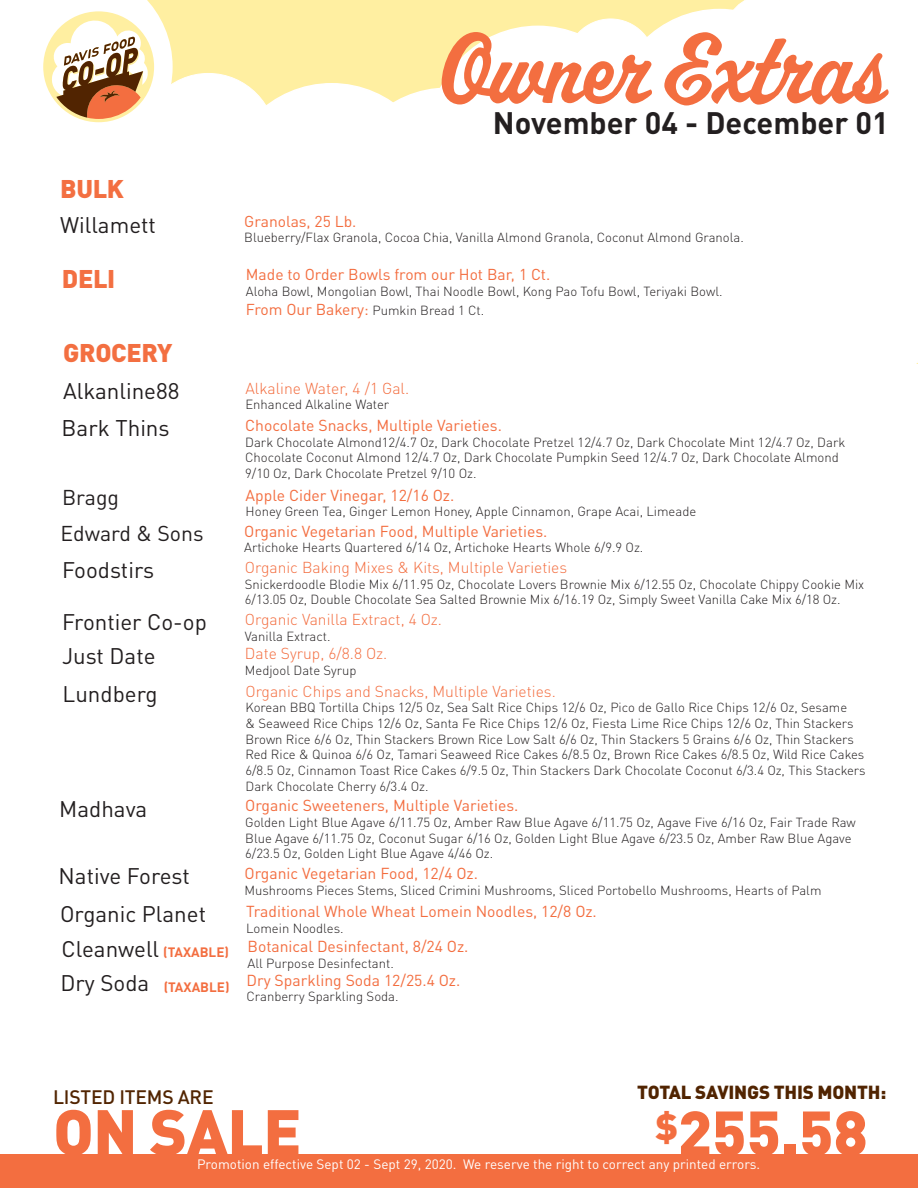
<style>
.page{position:relative;width:918px;height:1188px;background:#fff}
.page>*{position:absolute;margin:0;border:0;box-sizing:border-box;transform-origin:0 0}
.t1{font:99.9px "Mascot MVB";color:#f36e40}
.t2{font:900 63.3px "DINOT";letter-spacing:-.01em;color:#f36e40}
.t3{font:900 61.8px "DINOT";color:#f36e40}
.t4{font:700 30.75px "DINOT";color:#231f20}
.Department{font:900 25.35px "DINOT";letter-spacing:-.015em;color:#f36f41}
.Line_Item{font:22.35px "DINOT";color:#231f20}
.Line_Item-2{font:21.15px "DINOT";color:#231f20}
.t5{font:500 19.2px "DINOT";letter-spacing:-.01em;color:#512401}
.t6{font:900 18.75px "DINOT";letter-spacing:-.01em;color:#512401}
.Varieties{font:15.75px "DINOT";color:#f36d3f}
.Varieties-2{font:300 15.75px "DINOT";color:#f36d3f}
.Varieties-3{font:300 15.6px "DINOT";color:#f36d3f}
.Varieties-4{font:15.6px "DINOT";color:#f36d3f}
.t7{font:13.5px "DINOT";color:#fff}
.Line_Item-3{font:700 13.5px "DINOT";color:#f36e40}
.Varieties-5{font:300 13.05px/15.6px "DINOT";color:#231f20}
.s1{font-weight:400;font-size:15.6px;color:#f36d3f}
</style>
<div class="page">
<div style="left:0;top:0;width:918px;height:364px;background:#ffefa1"></div>
<div style="left:566px;top:19px;width:89px;height:91px;background:#fff;border-radius:50%"></div>
<div style="left:140px;top:73px;width:137px;height:139px;background:#fff;border-radius:50%"></div>
<div style="left:224px;top:84px;width:216px;height:220px;background:#fff;border-radius:50%"></div>
<div style="left:339px;top:88px;width:217px;height:220px;background:#fff;border-radius:50%"></div>
<div style="left:430px;top:26px;width:216px;height:221px;background:#fff;border-radius:50%"></div>
<div style="left:611px;top:10px;width:217px;height:220px;background:#fff;border-radius:50%"></div>
<div style="left:368px;top:239px;width:210px;height:210px;background:#fff;border-radius:50%"></div>
<div style="left:156px;top:197px;width:210px;height:210px;background:#fff;border-radius:50%"></div>
<div style="left:91px;top:172px;width:211px;height:211px;background:#fff;border-radius:50%"></div>
<div style="left:538px;top:133px;width:210px;height:210px;background:#fff;border-radius:50%"></div>
<div style="left:0;top:1154px;width:918px;height:34px;background:#f36e40"></div>
<div style="left:445px;top:262px;width:452px;height:63px;background:#fff"></div>
<div style="left:725px;top:0;width:193px;height:364px;background:#fff"></div>
<div style="left:703px;top:21px;width:197px;height:197px;background:#fff;border-radius:50%"></div>
<svg style="left:0;top:0;width:173px;height:364px"></svg>
<div style="left:102px;top:302px;width:727px;height:70px;background:#fff"></div>
<hr style="left:54px;top:333px;width:184px;height:2px;background:#fff">
<hr style="left:54px;top:335px;width:2px;height:38px;background:#fff">
<div style="left:358px;top:290px;width:39px;height:15px;background:#fff;border-radius:50%"></div>
<div style="left:357px;top:289px;width:40px;height:16px;border:2px solid #fff;border-radius:50%"></div>
<hr style="left:874px;top:171px;width:2px;height:34px;background:#fff">
<hr style="left:51px;top:207px;width:2px;height:48px;background:#fff">
<hr style="left:236px;top:205px;width:640px;height:2px;background:#fff">
<hr style="left:874px;top:207px;width:2px;height:48px;background:#fff">
<hr style="left:51px;top:255px;width:185px;height:2px;background:#fff">
<hr style="left:236px;top:255px;width:640px;height:2px;background:#fff">
<hr style="left:51px;top:169px;width:185px;height:2px;background:#fff">
<hr style="left:51px;top:171px;width:2px;height:34px;background:#fff">
<hr style="left:51px;top:205px;width:185px;height:2px;background:#fff">
<hr style="left:237px;top:259px;width:641px;height:2px;background:#fff">
<hr style="left:875px;top:261px;width:3px;height:67px;background:#fff">
<hr style="left:237px;top:328px;width:641px;height:2px;background:#fff">
<hr style="left:52px;top:259px;width:185px;height:2px;background:#fff">
<hr style="left:52px;top:261px;width:2px;height:67px;background:#fff">
<hr style="left:52px;top:328px;width:185px;height:2px;background:#fff">
<p class="t1" style="left:437px;top:-3px;width:452px">Owner Extras</p>
<p class="t4" style="left:493px;top:103px;width:397px">November 04 - December 01</p>
<p class="Department" style="left:60px;top:172px;width:65px">BULK</p>
<p class="Line_Item" style="left:60px;top:211px;width:97px">Willamett</p>
<p class="Varieties-4" style="left:244px;top:211px;width:114px">Granolas, 25 Lb.</p>
<p class="Varieties-5" style="left:244px;top:230px;width:501px">Blueberry/Flax Granola, Cocoa Chia, Vanilla Almond Granola, Coconut Almond Granola.</p>
<p class="Department" style="left:62px;top:262px;width:55px">DELI</p>
<p class="Varieties-4" style="left:246px;top:265px;width:306px">Made to Order Bowls from our Hot Bar, 1 Ct.</p>
<p class="Varieties-5" style="left:246px;top:283px;width:478px">Aloha Bowl, Mongolian Bowl, Thai Noodle Bowl, Kong Pao Tofu Bowl, Teriyaki Bowl.</p>
<p class="Varieties-5" style="left:246px;top:302px;width:240px"><span class="s1">From Our Bakery:</span> Pumkin Bread 1 Ct.</p>
<p class="Department" style="left:63px;top:335px;width:111px">GROCERY</p>
<p class="Line_Item" style="left:63px;top:377px;width:118px">Alkanline88</p>
<p class="Varieties-2" style="left:245px;top:378px;width:165px">Alkaline Water, 4 /1 Gal.</p>
<p class="Varieties-5" style="left:245px;top:397px;width:145px">Enhanced Alkaline Water</p>
<p class="Line_Item" style="left:62px;top:414px;width:110px">Bark Thins</p>
<p class="Varieties" style="left:245px;top:415px;width:258px">Chocolate Snacks, Multiple Varieties.</p>
<p class="Varieties-5" style="left:245px;top:434px;width:602px">Dark Chocolate Almond12/4.7 Oz, Dark Chocolate Pretzel 12/4.7 Oz, Dark Chocolate Mint 12/4.7 Oz, Dark<br>Chocolate Coconut Almond 12/4.7 Oz, Dark Chocolate Pumpkin Seed 12/4.7 Oz, Dark Chocolate Almond<br>9/10 Oz, Dark Chocolate Pretzel 9/10 Oz.</p>
<p class="Line_Item-2" style="left:62px;top:484px;width:59px">Bragg</p>
<p class="Varieties" style="left:246px;top:485px;width:210px">Apple Cider Vinegar, 12/16 Oz.</p>
<p class="Varieties-5" style="left:246px;top:504px;width:452px">Honey Green Tea, Ginger Lemon Honey, Apple Cinnamon, Grape Acai, Limeade</p>
<p class="Line_Item-2" style="left:61px;top:520px;width:145px">Edward &amp; Sons</p>
<p class="Varieties" style="left:244px;top:521px;width:305px">Organic Vegetarian Food, Multiple Varieties.</p>
<p class="Varieties-5" style="left:244px;top:540px;width:401px">Artichoke Hearts Quartered 6/14 Oz, Artichoke Hearts Whole 6/9.9 Oz.</p>
<p class="Line_Item" style="left:62px;top:556px;width:94px">Foodstirs</p>
<p class="Varieties-3" style="left:245px;top:558px;width:324px">Organic Baking Mixes &amp; Kits, Multiple Varieties</p>
<p class="Varieties-5" style="left:245px;top:576px;width:621px">Snickerdoodle Blodie Mix 6/11.95 Oz, Chocolate Lovers Brownie Mix 6/12.55 Oz, Chocolate Chippy Cookie Mix<br>6/13.05 Oz, Double Chocolate Sea Salted Brownie Mix 6/16.19 Oz, Simply Sweet Vanilla Cake Mix 6/18 Oz.</p>
<p class="Line_Item" style="left:62px;top:608px;width:146px">Frontier Co-op</p>
<p class="Varieties-3" style="left:245px;top:610px;width:199px">Organic Vanilla Extract, 4 Oz.</p>
<p class="Varieties-5" style="left:245px;top:628px;width:87px">Vanilla Extract.</p>
<p class="Line_Item" style="left:62px;top:642px;width:95px">Just Date</p>
<p class="Varieties-3" style="left:245px;top:644px;width:144px">Date Syrup, 6/8.8 Oz.</p>
<p class="Varieties-5" style="left:245px;top:662px;width:113px">Medjool Date Syrup</p>
<p class="Line_Item" style="left:63px;top:680px;width:96px">Lundberg</p>
<p class="Varieties-3" style="left:246px;top:681px;width:312px">Organic Chips and Snacks, Multiple Varieties.</p>
<p class="Varieties-5" style="left:246px;top:700px;width:622px">Korean BBQ Tortilla Chips 12/5 Oz, Sea Salt Rice Chips 12/6 Oz, Pico de Gallo Rice Chips 12/6 Oz, Sesame<br>&amp; Seaweed Rice Chips 12/6 Oz, Santa Fe Rice Chips 12/6 Oz, Fiesta Lime Rice Chips 12/6 Oz, Thin Stackers Brown Rice 6/6 Oz, Thin Stackers Brown Rice Low Salt 6/6 Oz, Thin Stackers 5 Grains 6/6 Oz, Thin Stackers Red Rice &amp; Quinoa 6/6 Oz, Tamari Seaweed Rice Cakes 6/8.5 Oz, Brown Rice Cakes 6/8.5 Oz, Wild Rice Cakes 6/8.5 Oz, Cinnamon Toast Rice Cakes 6/9.5 Oz, Thin Stackers Dark Chocolate Coconut 6/3.4 Oz, This Stackers Dark Chocolate Cherry 6/3.4 Oz.</p>
<p class="Line_Item" style="left:59px;top:795px;width:90px">Madhava</p>
<p class="Varieties" style="left:245px;top:796px;width:275px">Organic Sweeteners, Multiple Varieties.</p>
<p class="Varieties-5" style="left:245px;top:815px;width:612px">Golden Light Blue Agave 6/11.75 Oz, Amber Raw Blue Agave 6/11.75 Oz, Agave Five 6/16 Oz, Fair Trade Raw<br>Blue Agave 6/11.75 Oz, Coconut Sugar 6/16 Oz, Golden Light Blue Agave 6/23.5 Oz, Amber Raw Blue Agave<br>6/23.5 Oz, Golden Light Blue Agave 4/46 Oz.</p>
<p class="Line_Item" style="left:59px;top:862px;width:133px">Native Forest</p>
<p class="Varieties" style="left:245px;top:864px;width:235px">Organic Vegetarian Food, 12/4 Oz.</p>
<p class="Varieties-5" style="left:245px;top:882px;width:578px">Mushrooms Pieces Stems, Sliced Crimini Mushrooms, Sliced Portobello Mushrooms, Hearts of Palm</p>
<p class="Line_Item" style="left:60px;top:900px;width:147px">Organic Planet</p>
<p class="Varieties" style="left:246px;top:902px;width:352px">Traditional Whole Wheat Lomein Noodles, 12/8 Oz.</p>
<p class="Varieties-5" style="left:246px;top:920px;width:99px">Lomein Noodles.</p>
<p class="Line_Item" style="left:62px;top:935px;width:99px">Cleanwell</p>
<p class="Varieties" style="left:248px;top:937px;width:223px">Botanical Desinfectant, 8/24 Oz.</p>
<p class="Varieties-5" style="left:248px;top:955px;width:148px">All Purpose Desinfectant.</p>
<p class="Line_Item-3" style="left:163px;top:943px;width:67px">(TAXABLE)</p>
<p class="Line_Item-3" style="left:164px;top:978px;width:67px">(TAXABLE)</p>
<p class="Line_Item" style="left:61px;top:969px;width:90px">Dry Soda</p>
<p class="Varieties" style="left:246px;top:970px;width:215px">Dry Sparkling Soda 12/25.4 Oz.</p>
<p class="Varieties-5" style="left:246px;top:989px;width:154px">Cranberry Sparkling Soda.</p>
<p class="t5" style="left:53px;top:1084px;width:162px">LISTED ITEMS ARE</p>
<p class="t2" style="left:53px;top:1090px;width:250px">ON SALE</p>
<p class="t6" style="left:637px;top:1080px;width:251px">TOTAL SAVINGS THIS MONTH:</p>
<p class="t3" style="left:656px;top:1092px;width:214px"><sup>$</sup>255.58</p>
<p class="t7" style="left:197px;top:1156px;width:565px">Promotion effective Sept 02 - Sept 29, 2020. We reserve the right to correct any printed errors.</p>
</div>
